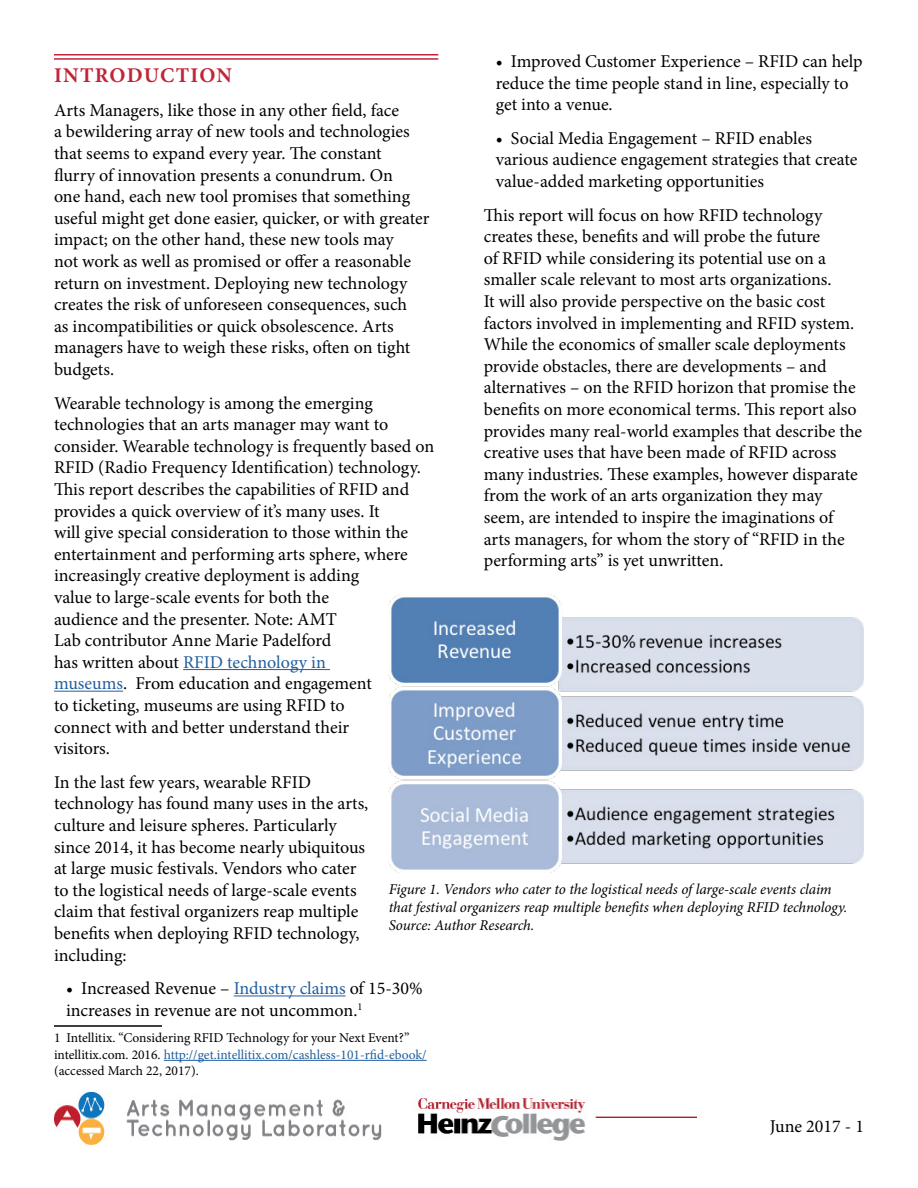
<style>
.page{position:relative;width:918px;height:1188px;background:#fff}
.page>*{position:absolute;margin:0;border:0;box-sizing:border-box;transform-origin:0 0}
.t1{font:700 21px "Minion Pro";letter-spacing:.06em;color:#c22537}
.t2{font:18px/21.6px "Minion Pro";color:#000}
.t3{font:italic 15px/18px "Minion Pro";letter-spacing:-.005em;color:#000}
.t4{font:13.5px/16.5px "Minion Pro";color:#000}
.s1{color:#215e9e}
</style>
<div class="page">
<img style="left:54px;top:1093px;width:328px;height:51px">
<img style="left:418px;top:1097px;width:278px;height:44px">
<hr style="left:183px;top:669px;width:147px;height:1px;background:#215e9e">
<hr style="left:54px;top:691px;width:69px;height:1px;background:#215e9e">
<hr style="left:234px;top:996px;width:112px;height:1px;background:#215e9e">
<hr style="left:54px;top:1025px;width:108px;height:2px;background:#000">
<hr style="left:164px;top:1060px;width:263px;height:1px;background:#215e9e">
<hr style="left:54px;top:54px;width:384px;height:2px;background:#c22537">
<hr style="left:54px;top:58px;width:384px;height:2px;background:#c22537">
<img style="left:389px;top:594px;width:475px;height:278px">
<p class="t2" style="left:496px;top:51px;width:368px">• Improved Customer Experience – RFID can help reduce the time people stand in line, especially to get into a venue.</p>
<p class="t2" style="left:496px;top:127px;width:363px">• Social Media Engagement – RFID enables various audience engagement strategies that create value-added marketing opportunities</p>
<p class="t2" style="left:484px;top:204px;width:380px">This report will focus on how RFID technology creates these, benefits and will probe the future<br>of RFID while considering its potential use on a smaller scale relevant to most arts organizations.<br>It will also provide perspective on the basic cost factors involved in implementing and RFID system.<br>While the economics of smaller scale deployments provide obstacles, there are developments – and alternatives – on the RFID horizon that promise the benefits on more economical terms. This report also provides many real-world examples that describe the creative uses that have been made of RFID across many industries. These examples, however disparate from the work of an arts organization they may seem, are intended to inspire the imaginations of arts managers, for whom the story of “RFID in the performing arts” is yet unwritten.</p>
<p class="t1" style="left:54px;top:61px;width:179px">INTRODUCTION</p>
<p class="t2" style="left:54px;top:99px;width:377px">Arts Managers, like those in any other field, face<br>a bewildering array of new tools and technologies that seems to expand every year. The constant<br>flurry of innovation presents a conundrum. On<br>one hand, each new tool promises that something useful might get done easier, quicker, or with greater impact; on the other hand, these new tools may<br>not work as well as promised or offer a reasonable return on investment. Deploying new technology creates the risk of unforeseen consequences, such<br>as incompatibilities or quick obsolescence. Arts managers have to weigh these risks, often on tight budgets.</p>
<p class="t2" style="left:54px;top:392px;width:382px">Wearable technology is among the emerging technologies that an arts manager may want to consider. Wearable technology is frequently based on RFID (Radio Frequency Identification) technology.<br>This report describes the capabilities of RFID and provides a quick overview of it’s many uses. It<br>will give special consideration to those within the entertainment and performing arts sphere, where increasingly creative deployment is adding<br>value to large-scale events for both the<br>audience and the presenter. Note: AMT<br>Lab contributor Anne Marie Padelford<br>has written about <span class="s1">RFID technology in<br>museums</span>. From education and engagement<br>to ticketing, museums are using RFID to<br>connect with and better understand their<br>visitors.</p>
<p class="t2" style="left:54px;top:771px;width:316px">In the last few years, wearable RFID technology has found many uses in the arts, culture and leisure spheres. Particularly since 2014, it has become nearly ubiquitous at large music festivals. Vendors who cater to the logistical needs of large-scale events claim that festival organizers reap multiple benefits when deploying RFID technology, including:</p>
<p class="t2" style="left:66px;top:978px;width:358px">• Increased Revenue – <span class="s1">Industry claims</span> of 15-30% increases in revenue are not uncommon.<sup>1</sup></p>
<p class="t4" style="left:54px;top:1030px;width:374px">1 Intellitix. “Considering RFID Technology for your Next Event?” intellitix.com. 2016. <span class="s1">http://get.intellitix.com/cashless-101-rfid-ebook/ </span>(accessed March 22, 2017).</p>
<p class="t3" style="left:389px;top:880px;width:460px">Figure 1. Vendors who cater to the logistical needs of large-scale events claim that festival organizers reap multiple benefits when deploying RFID technology.<br>Source: Author Research.</p>
<p class="t2" style="left:770px;top:1115px;width:96px">June 2017 - 1</p>
</div>
